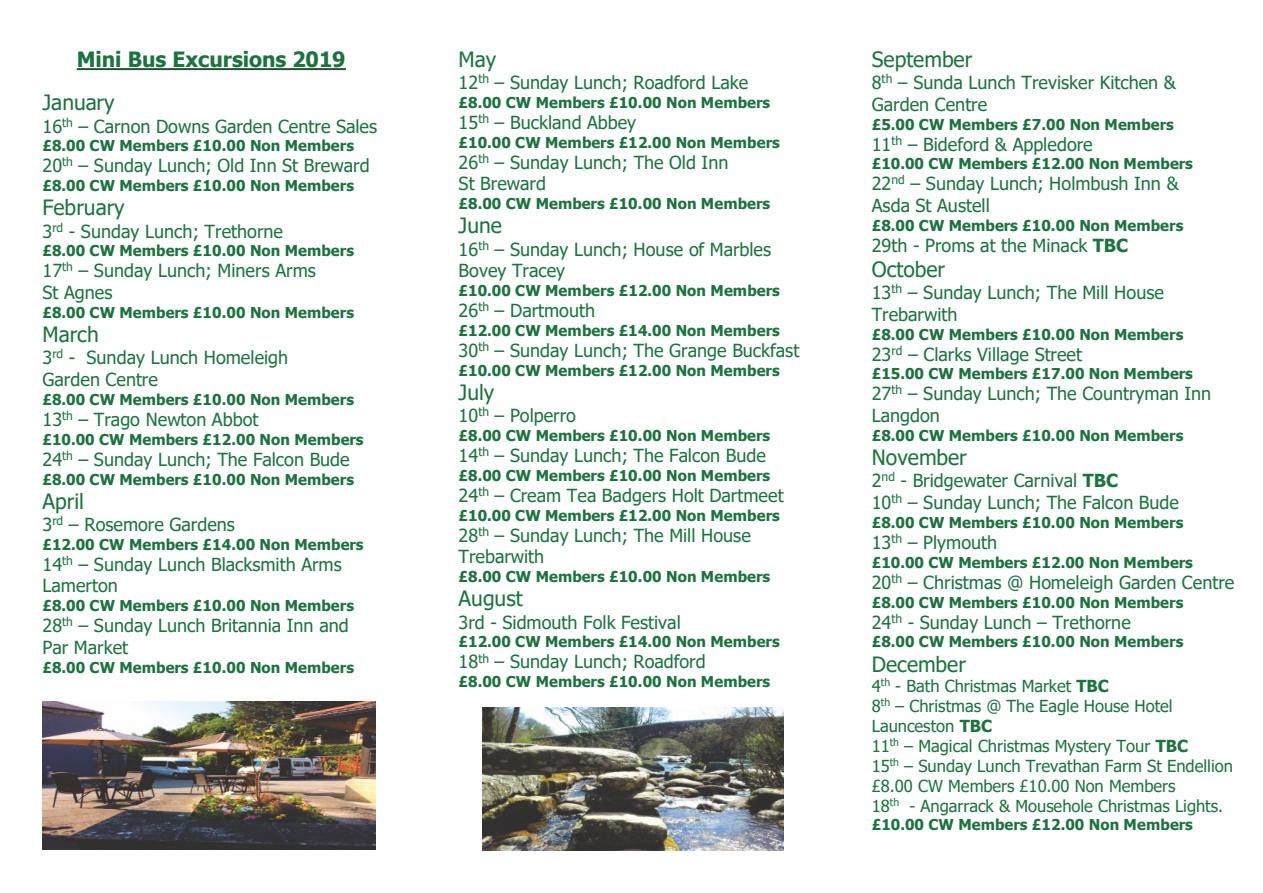
<style>
.page{position:relative;width:1263px;height:893px;background:#fff}
.page>*{position:absolute;margin:0;border:0;box-sizing:border-box;transform-origin:0 0}
.t1{font:21px "Tahoma";color:#1d723f}
.t2{font:700 21px "Tahoma";color:#1d723f}
.t3{font:18px/21.8px "Tahoma";color:#1d723f}
.t4{font:16.5px/20px "Tahoma";color:#1d723f}
.t5{font:700 15px "Tahoma";color:#1d723f}
.s1{font-weight:700}
</style>
<div class="page">
<hr style="left:77px;top:68px;width:269px;height:2px;background:#215330">
<img style="left:43px;top:701px;width:333px;height:148px">
<img style="left:483px;top:707px;width:300px;height:143px">
<p class="t2" style="left:77px;top:51px;width:270px">Mini Bus Excursions 2019</p>
<p class="t1" style="left:43px;top:94px;width:74px">January</p>
<p class="t3" style="left:43px;top:117px;width:336px">16<sup>th</sup> – Carnon Downs Garden Centre Sales</p>
<p class="t5" style="left:43px;top:140px;width:313px">£8.00 CW Members £10.00 Non Members</p>
<p class="t3" style="left:43px;top:156px;width:329px">20<sup>th</sup> – Sunday Lunch; Old Inn St Breward</p>
<p class="t5" style="left:43px;top:180px;width:313px">£8.00 CW Members £10.00 Non Members</p>
<p class="t1" style="left:43px;top:199px;width:84px">February</p>
<p class="t3" style="left:43px;top:222px;width:242px">3<sup>rd</sup> - Sunday Lunch; Trethorne</p>
<p class="t5" style="left:43px;top:245px;width:313px">£8.00 CW Members £10.00 Non Members</p>
<p class="t3" style="left:43px;top:261px;width:275px">17<sup>th</sup> – Sunday Lunch; Miners Arms<br>St Agnes</p>
<p class="t5" style="left:43px;top:306px;width:313px">£8.00 CW Members £10.00 Non Members</p>
<p class="t1" style="left:43px;top:326px;width:58px">March</p>
<p class="t3" style="left:43px;top:348px;width:247px">3<sup>rd</sup> - Sunday Lunch Homeleigh<br>Garden Centre</p>
<p class="t5" style="left:43px;top:393px;width:313px">£8.00 CW Members £10.00 Non Members</p>
<p class="t3" style="left:43px;top:410px;width:217px">13<sup>th</sup> – Trago Newton Abbot</p>
<p class="t5" style="left:43px;top:433px;width:323px">£10.00 CW Members £12.00 Non Members</p>
<p class="t3" style="left:43px;top:450px;width:309px">24<sup>th</sup> – Sunday Lunch; The Falcon Bude</p>
<p class="t5" style="left:43px;top:473px;width:313px">£8.00 CW Members £10.00 Non Members</p>
<p class="t1" style="left:43px;top:493px;width:43px">April</p>
<p class="t3" style="left:43px;top:515px;width:194px">3<sup>rd</sup> – Rosemore Gardens</p>
<p class="t5" style="left:43px;top:538px;width:323px">£12.00 CW Members £14.00 Non Members</p>
<p class="t3" style="left:43px;top:555px;width:301px">14<sup>th</sup> – Sunday Lunch Blacksmith Arms<br>Lamerton</p>
<p class="t5" style="left:43px;top:600px;width:313px">£8.00 CW Members £10.00 Non Members</p>
<p class="t3" style="left:43px;top:616px;width:308px">28<sup>th</sup> – Sunday Lunch Britannia Inn and<br>Par Market</p>
<p class="t5" style="left:43px;top:661px;width:313px">£8.00 CW Members £10.00 Non Members</p>
<p class="t1" style="left:459px;top:51px;width:39px">May</p>
<p class="t3" style="left:459px;top:73px;width:291px">12<sup>th</sup> – Sunday Lunch; Roadford Lake</p>
<p class="t5" style="left:459px;top:96px;width:313px">£8.00 CW Members £10.00 Non Members</p>
<p class="t3" style="left:459px;top:113px;width:179px">15<sup>th</sup> – Buckland Abbey</p>
<p class="t5" style="left:459px;top:136px;width:323px">£10.00 CW Members £12.00 Non Members</p>
<p class="t3" style="left:459px;top:153px;width:271px">26<sup>th</sup> – Sunday Lunch; The Old Inn<br>St Breward</p>
<p class="t5" style="left:459px;top:198px;width:313px">£8.00 CW Members £10.00 Non Members</p>
<p class="t1" style="left:459px;top:217px;width:45px">June</p>
<p class="t3" style="left:459px;top:240px;width:314px">16<sup>th</sup> – Sunday Lunch; House of Marbles<br>Bovey Tracey</p>
<p class="t5" style="left:459px;top:285px;width:323px">£10.00 CW Members £12.00 Non Members</p>
<p class="t3" style="left:459px;top:301px;width:138px">26<sup>th</sup> – Dartmouth</p>
<p class="t5" style="left:459px;top:324px;width:323px">£12.00 CW Members £14.00 Non Members</p>
<p class="t3" style="left:459px;top:341px;width:342px">30<sup>th</sup> – Sunday Lunch; The Grange Buckfast</p>
<p class="t5" style="left:459px;top:364px;width:323px">£10.00 CW Members £12.00 Non Members</p>
<p class="t1" style="left:459px;top:384px;width:37px">July</p>
<p class="t3" style="left:459px;top:406px;width:119px">10<sup>th</sup> – Polperro</p>
<p class="t5" style="left:459px;top:429px;width:313px">£8.00 CW Members £10.00 Non Members</p>
<p class="t3" style="left:459px;top:446px;width:309px">14<sup>th</sup> – Sunday Lunch; The Falcon Bude</p>
<p class="t5" style="left:459px;top:469px;width:313px">£8.00 CW Members £10.00 Non Members</p>
<p class="t3" style="left:459px;top:486px;width:327px">24<sup>th</sup> – Cream Tea Badgers Holt Dartmeet</p>
<p class="t5" style="left:459px;top:509px;width:323px">£10.00 CW Members £12.00 Non Members</p>
<p class="t3" style="left:459px;top:526px;width:294px">28<sup>th</sup> – Sunday Lunch; The Mill House<br>Trebarwith</p>
<p class="t5" style="left:459px;top:571px;width:313px">£8.00 CW Members £10.00 Non Members</p>
<p class="t1" style="left:459px;top:590px;width:66px">August</p>
<p class="t3" style="left:459px;top:613px;width:224px">3rd - Sidmouth Folk Festival</p>
<p class="t5" style="left:459px;top:636px;width:323px">£12.00 CW Members £14.00 Non Members</p>
<p class="t3" style="left:459px;top:653px;width:249px">18<sup>th</sup> – Sunday Lunch; Roadford</p>
<p class="t5" style="left:459px;top:676px;width:313px">£8.00 CW Members £10.00 Non Members</p>
<p class="t1" style="left:872px;top:51px;width:102px">September</p>
<p class="t3" style="left:872px;top:73px;width:306px">8<sup>th</sup> – Sunda Lunch Trevisker Kitchen &amp;<br>Garden Centre</p>
<p class="t5" style="left:872px;top:118px;width:304px">£5.00 CW Members £7.00 Non Members</p>
<p class="t3" style="left:872px;top:135px;width:222px">11<sup>th</sup> – Bideford &amp; Appledore</p>
<p class="t5" style="left:872px;top:158px;width:323px">£10.00 CW Members £12.00 Non Members</p>
<p class="t3" style="left:872px;top:174px;width:308px">22<sup>nd</sup> – Sunday Lunch; Holmbush Inn &amp;<br>Asda St Austell</p>
<p class="t5" style="left:872px;top:220px;width:313px">£8.00 CW Members £10.00 Non Members</p>
<p class="t3" style="left:872px;top:236px;width:258px">29th - Proms at the Minack <span class="s1">TBC</span></p>
<p class="t1" style="left:872px;top:261px;width:75px">October</p>
<p class="t3" style="left:872px;top:283px;width:294px">13<sup>th</sup> – Sunday Lunch; The Mill House<br>Trebarwith</p>
<p class="t5" style="left:872px;top:328px;width:313px">£8.00 CW Members £10.00 Non Members</p>
<p class="t3" style="left:872px;top:345px;width:212px">23<sup>rd</sup> – Clarks Village Street</p>
<p class="t5" style="left:872px;top:368px;width:323px">£15.00 CW Members £17.00 Non Members</p>
<p class="t3" style="left:872px;top:385px;width:341px">27<sup>th</sup> – Sunday Lunch; The Countryman Inn<br>Langdon</p>
<p class="t5" style="left:872px;top:429px;width:313px">£8.00 CW Members £10.00 Non Members</p>
<p class="t1" style="left:872px;top:449px;width:97px">November</p>
<p class="t3" style="left:872px;top:471px;width:309px">2<sup>nd</sup> - Bridgewater Carnival <span class="s1">TBC<br></span>10<sup>th</sup> – Sunday Lunch; The Falcon Bude</p>
<p class="t5" style="left:872px;top:516px;width:313px">£8.00 CW Members £10.00 Non Members</p>
<p class="t3" style="left:872px;top:533px;width:127px">13<sup>th</sup> – Plymouth</p>
<p class="t5" style="left:872px;top:556px;width:323px">£10.00 CW Members £12.00 Non Members</p>
<p class="t3" style="left:872px;top:573px;width:364px">20<sup>th</sup> – Christmas @ Homeleigh Garden Centre</p>
<p class="t5" style="left:872px;top:596px;width:313px">£8.00 CW Members £10.00 Non Members</p>
<p class="t3" style="left:872px;top:613px;width:260px">24<sup>th</sup> - Sunday Lunch – Trethorne</p>
<p class="t5" style="left:872px;top:636px;width:313px">£8.00 CW Members £10.00 Non Members</p>
<p class="t1" style="left:872px;top:655px;width:96px">December</p>
<p class="t4" style="left:872px;top:678px;width:363px">4<sup>th</sup> - Bath Christmas Market <span class="s1">TBC<br></span>8<sup>th</sup> – Christmas @ The Eagle House Hotel Launceston <span class="s1">TBC<br></span>11<sup>th</sup> – Magical Christmas Mystery Tour <span class="s1">TBC<br></span>15<sup>th</sup> – Sunday Lunch Trevathan Farm St Endellion £8.00 CW Members £10.00 Non Members<br>18<sup>th</sup> - Angarrack &amp; Mousehole Christmas Lights.</p>
<p class="t5" style="left:872px;top:819px;width:323px">£10.00 CW Members £12.00 Non Members</p>
</div>
